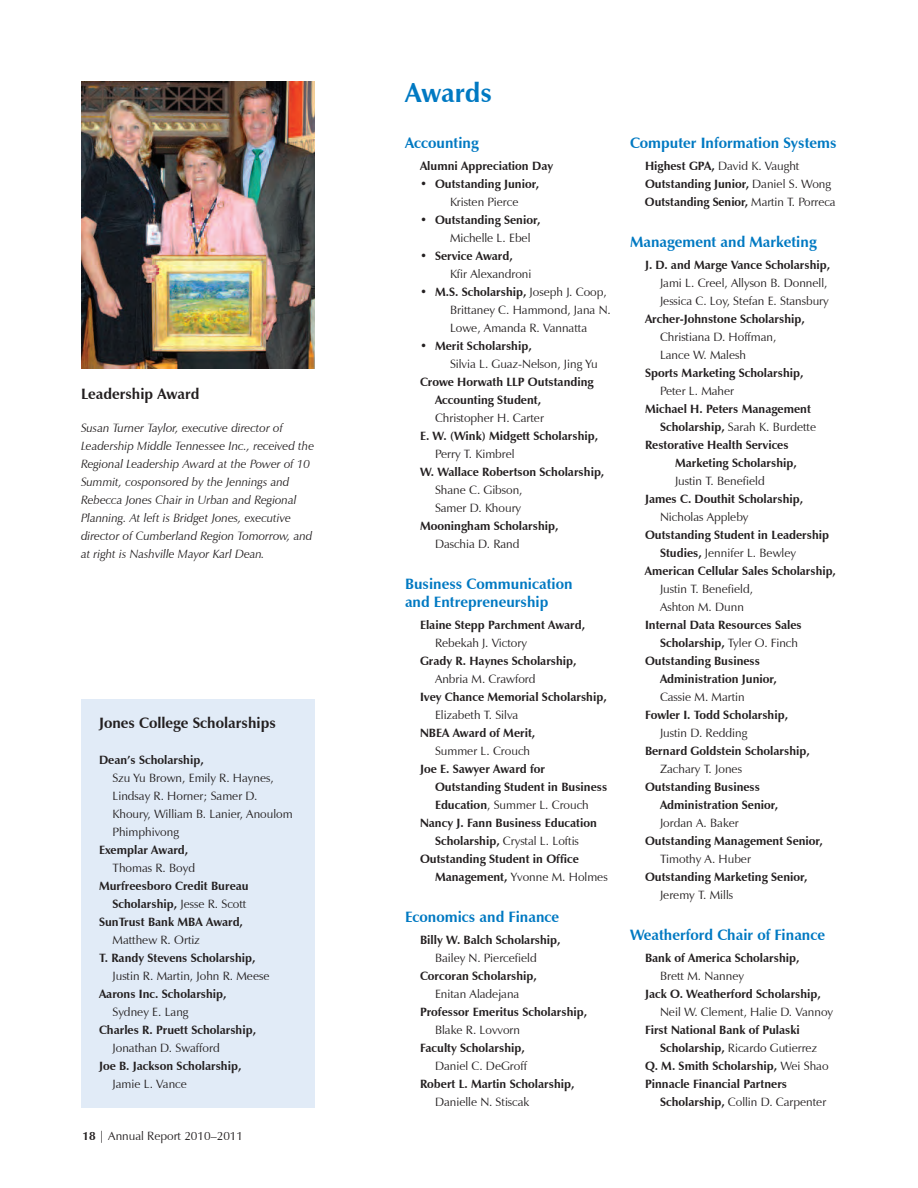
<style>
.page{position:relative;width:918px;height:1188px;background:#fff}
.page>*{position:absolute;margin:0;border:0;box-sizing:border-box;transform-origin:0 0}
.t1{font:700 27px "Zapf Humanist 601 BT";color:#0079c2}
.t2{font:700 15px/18px "Zapf Humanist 601 BT";color:#0079c2}
.t3{font:700 15px "Zapf Humanist 601 BT";color:#231f20}
.t4{font:700 12px/18px "Zapf Humanist 601 BT";color:#231f20}
.t5{font:12px/18px "Zapf Humanist 601 BT";color:#231f20}
.t6{font:italic 12px/18px "Zapf Humanist 601 BT";color:#231f20}
.s1{font-weight:400}
.s2{font-weight:700}
</style>
<div class="page">
<img style="left:81px;top:81px;width:234px;height:288px">
<div style="left:81px;top:699px;width:234px;height:408px;background:#e1ebf7"></div>
<p class="t3" style="left:81px;top:384px;width:120px">Leadership Award</p>
<p class="t6" style="left:81px;top:418px;width:235px">Susan Turner Taylor, executive director of Leadership Middle Tennessee Inc., received the Regional Leadership Award at the Power of 10<br>Summit, cosponsored by the Jennings and Rebecca Jones Chair in Urban and Regional Planning. At left is Bridget Jones, executive director of Cumberland Region Tomorrow, and at right is Nashville Mayor Karl Dean.</p>
<p class="t3" style="left:99px;top:714px;width:178px">Jones College Scholarships</p>
<p class="t4" style="left:99px;top:751px;width:106px">Dean’s Scholarship,</p>
<p class="t5" style="left:112px;top:769px;width:182px">Szu Yu Brown, Emily R. Haynes,<br>Lindsay R. Horner; Samer D.<br>Khoury, William B. Lanier, Anoulom<br>Phimphivong</p>
<p class="t4" style="left:99px;top:841px;width:91px">Exemplar Award,</p>
<p class="t5" style="left:112px;top:859px;width:84px">Thomas R. Boyd</p>
<p class="t4" style="left:99px;top:877px;width:151px">Murfreesboro Credit Bureau</p>
<p class="t4" style="left:112px;top:895px;width:135px">Scholarship, <span class="s1">Jesse R. Scott</span></p>
<p class="t4" style="left:99px;top:913px;width:145px">SunTrust Bank MBA Award,</p>
<p class="t5" style="left:112px;top:931px;width:89px">Matthew R. Ortiz</p>
<p class="t4" style="left:99px;top:949px;width:158px">T. Randy Stevens Scholarship,</p>
<p class="t5" style="left:112px;top:967px;width:158px">Justin R. Martin, John R. Meese</p>
<p class="t4" style="left:99px;top:985px;width:129px">Aarons Inc. Scholarship,</p>
<p class="t5" style="left:112px;top:1003px;width:77px">Sydney E. Lang</p>
<p class="t4" style="left:99px;top:1021px;width:159px">Charles R. Pruett Scholarship,</p>
<p class="t5" style="left:112px;top:1039px;width:109px">Jonathan D. Swafford</p>
<p class="t4" style="left:99px;top:1057px;width:144px">Joe B. Jackson Scholarship,</p>
<p class="t5" style="left:112px;top:1075px;width:76px">Jamie L. Vance</p>
<p class="t5" style="left:82px;top:1127px;width:162px"><span class="s2">18</span> | Annual Report 2010–2011</p>
<h1 class="t1" style="left:405px;top:76px;width:89px">Awards</h1>
<p class="t2" style="left:405px;top:134px;width:75px">Accounting</p>
<p class="t4" style="left:420px;top:157px;width:135px">Alumni Appreciation Day</p>
<p class="t4" style="left:420px;top:175px;width:120px">• Outstanding Junior,</p>
<p class="t5" style="left:450px;top:193px;width:70px">Kristen Pierce</p>
<p class="t4" style="left:420px;top:211px;width:122px">• Outstanding Senior,</p>
<p class="t5" style="left:450px;top:229px;width:82px">Michelle L. Ebel</p>
<p class="t4" style="left:420px;top:247px;width:94px">• Service Award,</p>
<p class="t5" style="left:450px;top:265px;width:83px">Kfir Alexandroni</p>
<p class="t5" style="left:450px;top:283px;width:162px;text-indent:-30px"><span class="s2">• M.S. Scholarship,</span> Joseph J. Coop,<br>Brittaney C. Hammond, Jana N.<br>Lowe, Amanda R. Vannatta</p>
<p class="t4" style="left:420px;top:337px;width:113px">• Merit Scholarship,</p>
<p class="t5" style="left:450px;top:355px;width:149px">Silvia L. Guaz-Nelson, Jing Yu</p>
<p class="t4" style="left:435px;top:373px;width:160px;text-indent:-15px">Crowe Horwath LLP Outstanding<br>Accounting Student,</p>
<p class="t5" style="left:435px;top:409px;width:110px">Christopher H. Carter</p>
<p class="t4" style="left:420px;top:427px;width:180px">E. W. (Wink) Midgett Scholarship,</p>
<p class="t5" style="left:435px;top:445px;width:81px">Perry T. Kimbrel</p>
<p class="t4" style="left:420px;top:463px;width:186px">W. Wallace Robertson Scholarship,</p>
<p class="t5" style="left:435px;top:481px;width:89px">Shane C. Gibson,<br>Samer D. Khoury</p>
<p class="t4" style="left:420px;top:517px;width:140px">Mooningham Scholarship,</p>
<p class="t5" style="left:435px;top:535px;width:86px">Daschia D. Rand</p>
<p class="t2" style="left:405px;top:575px;width:169px">Business Communication and Entrepreneurship</p>
<p class="t4" style="left:420px;top:616px;width:167px">Elaine Stepp Parchment Award,</p>
<p class="t5" style="left:435px;top:634px;width:94px">Rebekah J. Victory</p>
<p class="t4" style="left:420px;top:652px;width:158px">Grady R. Haynes Scholarship,</p>
<p class="t5" style="left:435px;top:670px;width:102px">Anbria M. Crawford</p>
<p class="t4" style="left:420px;top:688px;width:188px">Ivey Chance Memorial Scholarship,</p>
<p class="t5" style="left:435px;top:706px;width:85px">Elizabeth T. Silva</p>
<p class="t4" style="left:420px;top:724px;width:117px">NBEA Award of Merit,</p>
<p class="t5" style="left:435px;top:742px;width:97px">Summer L. Crouch</p>
<p class="t4" style="left:420px;top:760px;width:127px">Joe E. Sawyer Award for</p>
<p class="t4" style="left:435px;top:778px;width:174px">Outstanding Student in Business</p>
<p class="t5" style="left:435px;top:796px;width:155px"><span class="s2">Education</span>, Summer L. Crouch</p>
<p class="t4" style="left:420px;top:814px;width:178px">Nancy J. Fann Business Education</p>
<p class="t5" style="left:435px;top:832px;width:145px"><span class="s2">Scholarship,</span> Crystal L. Loftis</p>
<p class="t4" style="left:420px;top:850px;width:160px">Outstanding Student in Office</p>
<p class="t5" style="left:435px;top:868px;width:174px"><span class="s2">Management,</span> Yvonne M. Holmes</p>
<p class="t2" style="left:405px;top:908px;width:156px">Economics and Finance</p>
<p class="t4" style="left:420px;top:931px;width:142px">Billy W. Balch Scholarship,</p>
<p class="t5" style="left:435px;top:949px;width:103px">Bailey N. Piercefield</p>
<p class="t4" style="left:420px;top:967px;width:118px">Corcoran Scholarship,</p>
<p class="t5" style="left:435px;top:985px;width:86px">Enitan Aladejana</p>
<p class="t4" style="left:420px;top:1003px;width:169px">Professor Emeritus Scholarship,</p>
<p class="t5" style="left:435px;top:1021px;width:87px">Blake R. Lovvorn</p>
<p class="t4" style="left:420px;top:1039px;width:106px">Faculty Scholarship,</p>
<p class="t5" style="left:435px;top:1057px;width:93px">Daniel C. DeGroff</p>
<p class="t4" style="left:420px;top:1075px;width:156px">Robert L. Martin Scholarship,</p>
<p class="t5" style="left:435px;top:1093px;width:96px">Danielle N. Stiscak</p>
<p class="t2" style="left:630px;top:134px;width:208px">Computer Information Systems</p>
<p class="t4" style="left:645px;top:157px;width:192px">Highest GPA, <span class="s1">David K. Vaught<br></span>Outstanding Junior, <span class="s1">Daniel S. Wong<br></span>Outstanding Senior, <span class="s1">Martin T. Porreca</span></p>
<p class="t2" style="left:630px;top:233px;width:188px">Management and Marketing</p>
<p class="t4" style="left:645px;top:256px;width:187px">J. D. and Marge Vance Scholarship,</p>
<p class="t5" style="left:660px;top:274px;width:170px">Jami L. Creel, Allyson B. Donnell,<br>Jessica C. Loy, Stefan E. Stansbury</p>
<p class="t4" style="left:645px;top:310px;width:161px">Archer-Johnstone Scholarship,</p>
<p class="t5" style="left:660px;top:328px;width:118px">Christiana D. Hoffman,<br>Lance W. Malesh</p>
<p class="t4" style="left:645px;top:364px;width:160px">Sports Marketing Scholarship,</p>
<p class="t5" style="left:660px;top:382px;width:76px">Peter L. Maher</p>
<p class="t4" style="left:645px;top:400px;width:167px">Michael H. Peters Management</p>
<p class="t5" style="left:660px;top:418px;width:158px"><span class="s2">Scholarship,</span> Sarah K. Burdette</p>
<p class="t4" style="left:645px;top:436px;width:145px">Restorative Health Services</p>
<p class="t4" style="left:675px;top:454px;width:123px">Marketing Scholarship,</p>
<p class="t5" style="left:675px;top:472px;width:91px">Justin T. Benefield</p>
<p class="t4" style="left:645px;top:490px;width:160px">James C. Douthit Scholarship,</p>
<p class="t5" style="left:660px;top:508px;width:90px">Nicholas Appleby</p>
<p class="t4" style="left:645px;top:526px;width:186px">Outstanding Student in Leadership</p>
<p class="t5" style="left:660px;top:544px;width:138px"><span class="s2">Studies,</span> Jennifer L. Bewley</p>
<p class="t4" style="left:645px;top:562px;width:192px">American Cellular Sales Scholarship,</p>
<p class="t5" style="left:660px;top:580px;width:95px">Justin T. Benefield,<br>Ashton M. Dunn</p>
<p class="t4" style="left:645px;top:616px;width:158px">Internal Data Resources Sales</p>
<p class="t4" style="left:660px;top:634px;width:140px">Scholarship, <span class="s1">Tyler O. Finch</span></p>
<p class="t4" style="left:645px;top:652px;width:117px">Outstanding Business</p>
<p class="t4" style="left:660px;top:670px;width:118px">Administration Junior,</p>
<p class="t5" style="left:660px;top:688px;width:86px">Cassie M. Martin</p>
<p class="t4" style="left:645px;top:706px;width:144px">Fowler I. Todd Scholarship,</p>
<p class="t5" style="left:660px;top:724px;width:89px">Justin D. Redding</p>
<p class="t4" style="left:645px;top:742px;width:166px">Bernard Goldstein Scholarship,</p>
<p class="t5" style="left:660px;top:760px;width:83px">Zachary T. Jones</p>
<p class="t4" style="left:660px;top:778px;width:120px;text-indent:-15px">Outstanding Business<br>Administration Senior,</p>
<p class="t5" style="left:660px;top:814px;width:80px">Jordan A. Baker</p>
<p class="t4" style="left:645px;top:832px;width:179px">Outstanding Management Senior,</p>
<p class="t5" style="left:660px;top:850px;width:92px">Timothy A. Huber</p>
<p class="t4" style="left:645px;top:868px;width:164px">Outstanding Marketing Senior,</p>
<p class="t5" style="left:660px;top:886px;width:75px">Jeremy T. Mills</p>
<p class="t2" style="left:630px;top:926px;width:197px">Weatherford Chair of Finance</p>
<p class="t4" style="left:645px;top:949px;width:156px">Bank of America Scholarship,</p>
<p class="t5" style="left:660px;top:967px;width:86px">Brett M. Nanney</p>
<p class="t4" style="left:645px;top:985px;width:177px">Jack O. Weatherford Scholarship,</p>
<p class="t5" style="left:660px;top:1003px;width:175px">Neil W. Clement, Halie D. Vannoy</p>
<p class="t4" style="left:645px;top:1021px;width:156px">First National Bank of Pulaski</p>
<p class="t5" style="left:660px;top:1039px;width:159px"><span class="s2">Scholarship,</span> Ricardo Gutierrez</p>
<p class="t4" style="left:645px;top:1057px;width:185px">Q. M. Smith Scholarship, <span class="s1">Wei Shao</span></p>
<p class="t4" style="left:645px;top:1075px;width:144px">Pinnacle Financial Partners</p>
<p class="t5" style="left:660px;top:1093px;width:168px"><span class="s2">Scholarship,</span> Collin D. Carpenter</p>
</div>
